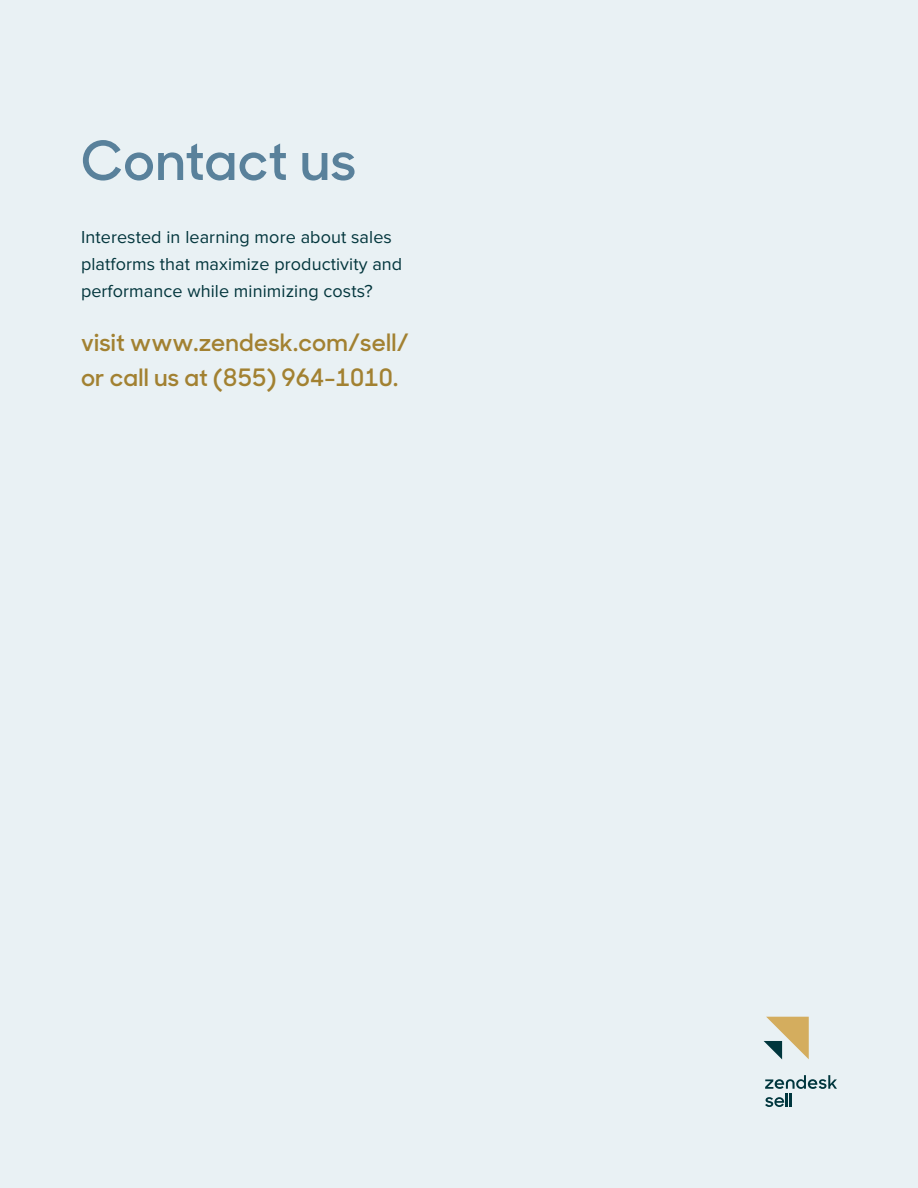
<style>
.page{position:relative;width:918px;height:1188px;background:#e9f1f4}
.page>*{position:absolute;margin:0;border:0;box-sizing:border-box;transform-origin:0 0}
.Header_1{font:600 54px "Sharp Sans No 1";letter-spacing:.01em;color:#59819b}
.Header_3{font:600 24px/34.5px "Sharp Sans No 1";letter-spacing:.01em;color:#a28131}
.Text_1{font:18px/27px "Proxima Nova";letter-spacing:.005em;color:#03363d}
</style>
<div class="page">
<svg style="left:764px;top:1017px;width:45px;height:42px"></svg>
<svg style="left:765px;top:1075px;width:72px;height:32px"></svg>
<p class="Header_1" style="left:81px;top:119px;width:277px">Contact us</p>
<p class="Text_1" style="left:81px;top:224px;width:323px">Interested in learning more about sales platforms that maximize productivity and performance while minimizing costs?</p>
<p class="Header_3" style="left:81px;top:323px;width:329px">visit www.zendesk.com/sell/ or call us at (855) 964-1010.</p>
</div>
